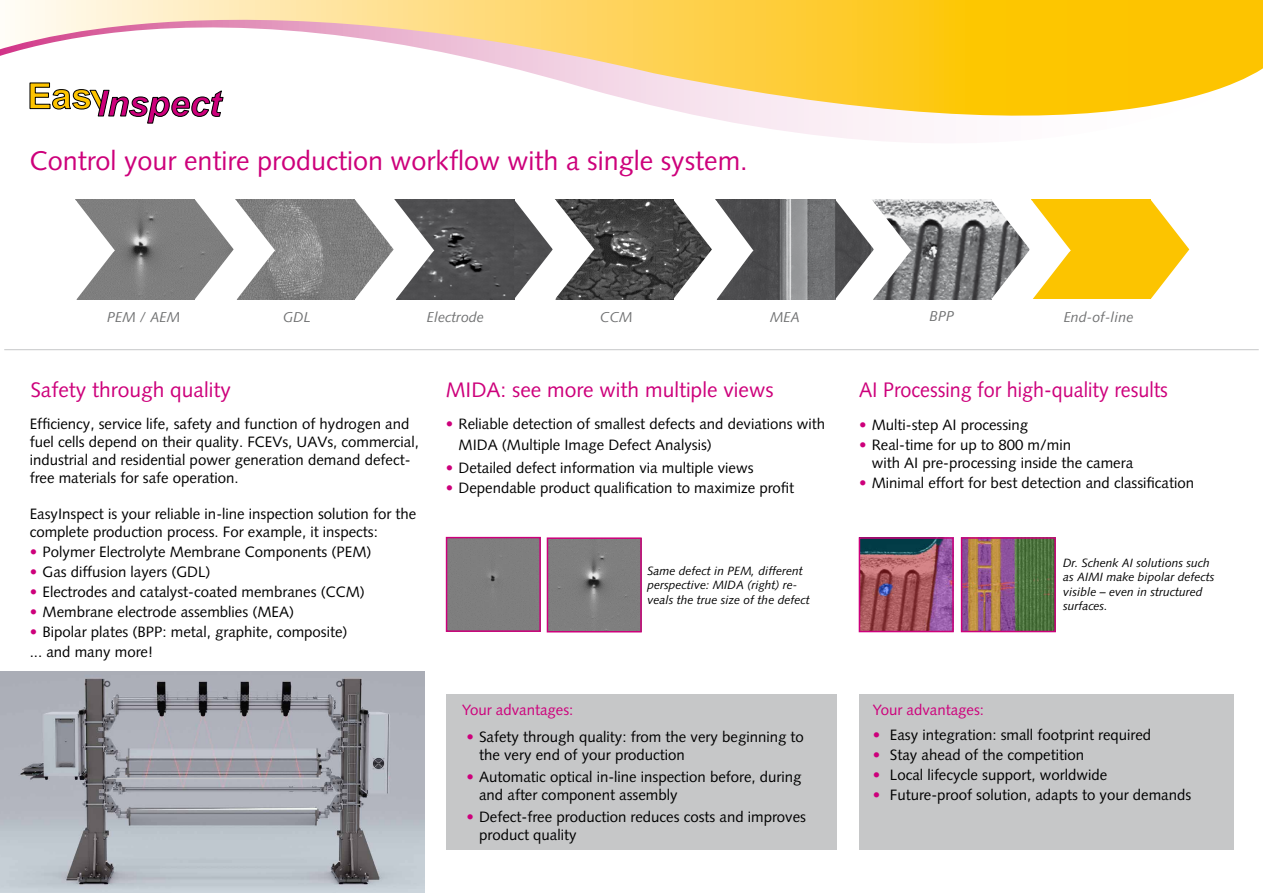
<style>
.page{position:relative;width:1263px;height:893px;background:#fff}
.page>*{position:absolute;margin:0;border:0;box-sizing:border-box;transform-origin:0 0}
.t1{font:27px "Syntax LT Pro";color:#cd007b}
.t2{font:21px "Syntax LT Pro";color:#cd007b}
.t3{font:21px "Syntax LT Pro";color:#cd007b;scale:.94 1}
.t4{font:15px/18px "Syntax LT Pro";color:#000}
.t5{font:15px "Syntax LT Pro";color:#cd007b}
.t6{font:italic 14.25px "Syntax LT Pro";color:#707172}
.t7{font:italic 12px/14.4px "Syntax LT Pro";color:#000}
.s1{color:#cd007b}
</style>
<div class="page">
<img style="left:118px;top:227px;width:114px;height:72px">
<img style="left:914px;top:227px;width:114px;height:72px">
<svg style="left:873px;top:227px;width:41px;height:73px"></svg>
<img style="left:0;top:671px;width:424px;height:222px">
<img style="left:550px;top:540px;width:89px;height:89px">
<div style="left:547px;top:537px;width:95px;height:95px;border:2px solid #cd007b"></div>
<div style="left:449px;top:540px;width:89px;height:89px;background:#7e7e7e"></div>
<div style="left:446px;top:537px;width:95px;height:95px;border:2px solid #cd007b"></div>
<div style="left:446px;top:695px;width:391px;height:155px;background:#c6c7c8"></div>
<div style="left:1031px;top:200px;width:119px;height:99px;background:#fcc400"></div>
<svg style="left:76px;top:227px;width:42px;height:73px"></svg>
<svg style="left:1150px;top:227px;width:39px;height:72px"></svg>
<img style="left:278px;top:227px;width:434px;height:72px">
<svg style="left:392px;top:227px;width:45px;height:73px"></svg>
<svg style="left:551px;top:227px;width:46px;height:73px"></svg>
<svg style="left:1028px;top:227px;width:43px;height:72px"></svg>
<img style="left:756px;top:227px;width:118px;height:72px">
<svg style="left:716px;top:227px;width:40px;height:73px"></svg>
<svg style="left:232px;top:227px;width:46px;height:73px"></svg>
<img style="left:862px;top:540px;width:89px;height:89px">
<div style="left:859px;top:537px;width:95px;height:95px;border:2px solid #cd007b"></div>
<img style="left:964px;top:540px;width:89px;height:89px">
<div style="left:961px;top:537px;width:95px;height:95px;border:2px solid #cd007b"></div>
<hr style="left:4px;top:349px;width:1255px;height:1px;background:#c6c7c8">
<svg style="left:75px;top:199px;width:1097px;height:28px"></svg>
<svg style="left:0;top:0;width:1263px;height:142px"></svg>
<div style="left:859px;top:695px;width:374px;height:155px;background:#c6c7c8"></div>
<hr style="left:107px;top:778px;width:213px;height:1px;background:#c6c7c8">
<h1 class="t1" style="left:30px;top:145px;width:719px">Control your entire production workflow with a single system.</h1>
<p class="t6" style="left:107px;top:309px;width:74px">PEM / AEM</p>
<p class="t6" style="left:283px;top:309px;width:29px">GDL</p>
<p class="t6" style="left:427px;top:309px;width:59px">Electrode</p>
<p class="t6" style="left:600px;top:309px;width:34px">CCM</p>
<p class="t6" style="left:770px;top:309px;width:32px">MEA</p>
<p class="t6" style="left:1064px;top:309px;width:71px">End-of-line</p>
<p class="t6" style="left:929px;top:308px;width:26px">BPP</p>
<h2 class="t2" style="left:30px;top:377px;width:202px">Safety through quality</h2>
<p class="t4" style="left:30px;top:415px;width:391px">Efficiency, service life, safety and function of hydrogen and fuel cells depend on their quality. FCEVs, UAVs, commercial, industrial and residential power generation demand defect&shy;free materials for safe operation.</p>
<p class="t4" style="left:30px;top:505px;width:388px">EasyInspect is your reliable in-line inspection solution for the complete production process. For example, it inspects:</p>
<p class="t4" style="left:30px;top:543px;width:343px"><span class="s1">•</span> Polymer Electrolyte Membrane Components (PEM)</p>
<p class="t4" style="left:30px;top:563px;width:182px"><span class="s1">•</span> Gas diffusion layers (GDL)</p>
<p class="t4" style="left:30px;top:583px;width:337px"><span class="s1">•</span> Electrodes and catalyst-coated membranes (CCM)</p>
<p class="t4" style="left:30px;top:603px;width:266px"><span class="s1">•</span> Membrane electrode assemblies (MEA)</p>
<p class="t4" style="left:30px;top:622px;width:319px;line-height:20.1px"><span class="s1">•</span> Bipolar plates (BPP: metal, graphite, composite) ... and many more!</p>
<h2 class="t2" style="left:446px;top:377px;width:329px">MIDA: see more with multiple views</h2>
<p class="t4" style="left:458px;top:413px;width:368px;line-height:21px;text-indent:-13px"><span class="s1">•</span> Reliable detection of smallest defects and deviations with<br>MIDA (Multiple Image Defect Analysis)</p>
<p class="t4" style="left:446px;top:459px;width:309px"><span class="s1">•</span> Detailed defect information via multiple views</p>
<p class="t4" style="left:446px;top:479px;width:350px"><span class="s1">•</span> Dependable product qualification to maximize profit</p>
<p class="t7" style="left:648px;top:564px;width:164px">Same defect in PEM, different perspective: MIDA (right) re&shy;veals the true size of the defect</p>
<p class="t5" style="left:462px;top:701px;width:113px">Your advantages:</p>
<p class="t4" style="left:479px;top:728px;width:326px;text-indent:-13px"><span class="s1">•</span> Safety through quality: from the very beginning to the very end of your production</p>
<p class="t4" style="left:479px;top:768px;width:324px;text-indent:-13px"><span class="s1">•</span> Automatic optical in-line inspection before, during and after component assembly</p>
<p class="t4" style="left:479px;top:808px;width:328px;text-indent:-13px"><span class="s1">•</span> Defect-free production reduces costs and improves product quality</p>
<h2 class="t3" style="left:859px;top:378px;width:330px">AI Processing for high-quality results</h2>
<p class="t4" style="left:859px;top:415px;width:171px"><span class="s1">•</span> Multi-step AI processing</p>
<p class="t4" style="left:872px;top:435px;width:263px;text-indent:-13px"><span class="s1">•</span> Real-time for up to 800 m/min<br>with AI pre-processing inside the camera</p>
<p class="t4" style="left:859px;top:474px;width:336px"><span class="s1">•</span> Minimal effort for best detection and classification</p>
<p class="t7" style="left:1063px;top:555px;width:153px">Dr. Schenk AI solutions such as AIMI make bipolar defects visible – even in structured surfaces.</p>
<p class="t5" style="left:873px;top:701px;width:113px">Your advantages:</p>
<p class="t4" style="left:873px;top:726px;width:280px"><span class="s1">•</span> Easy integration: small footprint required</p>
<p class="t4" style="left:873px;top:746px;width:213px"><span class="s1">•</span> Stay ahead of the competition</p>
<p class="t4" style="left:873px;top:766px;width:236px"><span class="s1">•</span> Local lifecycle support, worldwide</p>
<p class="t4" style="left:873px;top:786px;width:320px"><span class="s1">•</span> Future-proof solution, adapts to your demands</p>
</div>
